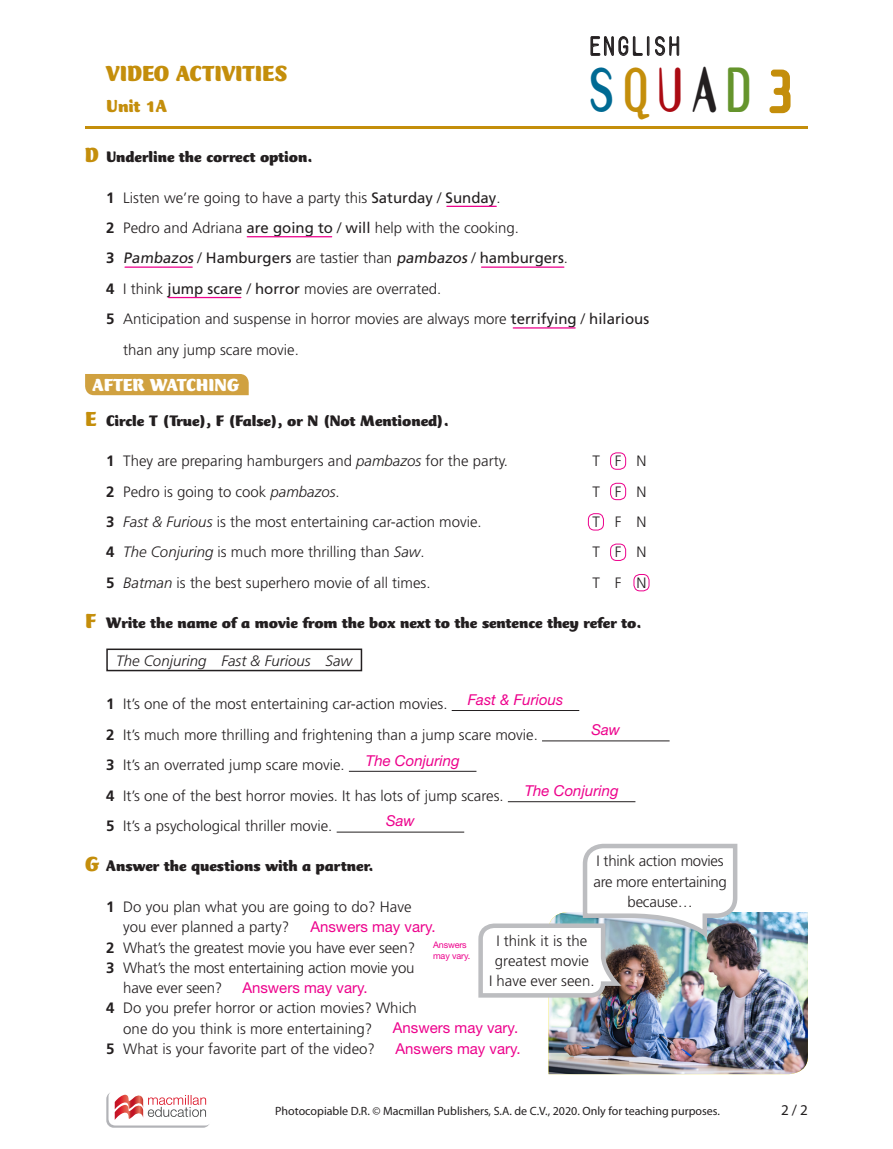
<style>
.page{position:relative;width:893px;height:1149px;background:#fff}
.page>*{position:absolute;margin:0;border:0;box-sizing:border-box;transform-origin:0 0}
.t1{font:700 55.65px "Template Gothic OT";letter-spacing:.15em;color:#006a93;scale:.83 1}
.t2{font:23.25px "Template Gothic OT";letter-spacing:.15em;color:#231f20;scale:.82 1}
.t3{font:900 22.5px "CT Mercurius Std";letter-spacing:-.005em;color:#c48e0b}
.t4{font:900 18px "CT Mercurius Std";color:#fff}
.t5{font:900 18px "CT Mercurius Std";color:#c48e0b}
.t6{font:900 15.75px "CT Mercurius Std";color:#231f20}
.t7{font:300 15px/20.2px "Frutiger LT Std";color:#231f20;text-align:center}
.t8{font:15px "Helvetica Neue LT Std";color:#ed028c}
.t9{font:15px "Frutiger LT Std";color:#231f20}
.t10{font:italic 15px "Helvetica Neue LT Std";color:#ed028c}
.t11{font:italic 300 15px "Frutiger LT Std";color:#231f20}
.t12{font:15px "Myriad Pro";color:#231f20}
.t13{font:12px "Myriad Pro";color:#231f20}
.t14{font:9px/10.8px "Helvetica Neue LT Std";letter-spacing:-.015em;color:#ed028c}
.s1{font-size:21px;color:#c48e0b}
.s2{color:#c48e0b}
.s3{color:#ab0b13}
.s4{color:#231f20}
.s5{color:#65942c}
.s6{font-family:"Cholla Sans OT";font-weight:400;font-size:60px;color:#c48e0b}
.s7{font-weight:700}
.s8{font-weight:400}
.s9{font-weight:300}
.s10{font-style:italic}
</style>
<div class="page">
<svg style="left:106px;top:1091px;width:104px;height:36px"></svg>
<div style="left:108px;top:1089px;width:105px;height:36px;background:#fff;border-radius:7px"></div>
<svg style="left:115px;top:1094px;width:91px;height:26px"></svg>
<svg style="left:590px;top:36px;width:53px;height:20px"></svg>
<div style="left:647px;top:36px;width:2px;height:20px;border:1px solid #231f20"></div>
<svg style="left:655px;top:36px;width:24px;height:20px"></svg>
<svg style="left:769px;top:69px;width:22px;height:45px"></svg>
<hr style="left:85px;top:127px;width:723px;height:2px;background:#c48e0b">
<div style="left:85px;top:374px;width:164px;height:21px;background:#d0a140"></div>
<div style="left:106px;top:648px;width:256px;height:23px;border:2px solid #231f20"></div>
<hr style="left:452px;top:710px;width:127px;height:1px;background:#231f20">
<hr style="left:542px;top:740px;width:128px;height:1px;background:#231f20">
<hr style="left:349px;top:770px;width:127px;height:1px;background:#231f20">
<hr style="left:508px;top:801px;width:127px;height:1px;background:#231f20">
<hr style="left:337px;top:831px;width:127px;height:1px;background:#231f20">
<img style="left:549px;top:912px;width:259px;height:161px">
<img style="left:478px;top:843px;width:262px;height:156px">
<hr style="left:447px;top:206px;width:49px;height:1px;background:#ed028c">
<hr style="left:247px;top:236px;width:85px;height:1px;background:#ed028c">
<hr style="left:482px;top:266px;width:82px;height:2px;background:#ed028c">
<hr style="left:125px;top:266px;width:67px;height:2px;background:#ed028c">
<hr style="left:169px;top:297px;width:72px;height:1px;background:#ed028c">
<hr style="left:513px;top:327px;width:62px;height:1px;background:#ed028c">
<div style="left:610px;top:452px;width:16px;height:17px;border:1px solid #ed028c;border-radius:6px"></div>
<div style="left:610px;top:483px;width:16px;height:17px;border:1px solid #ed028c;border-radius:6px"></div>
<div style="left:610px;top:543px;width:16px;height:17px;border:1px solid #ed028c;border-radius:6px"></div>
<div style="left:634px;top:574px;width:15px;height:17px;border:1px solid #ed028c;border-radius:6px"></div>
<div style="left:588px;top:513px;width:16px;height:17px;border:1px solid #ed028c;border-radius:6px"></div>
<h3 class="t3" style="left:106px;top:62px;width:182px">VIDEO ACTIVITIES</h3>
<p class="t5" style="left:106px;top:96px;width:63px">Unit 1A</p>
<p class="t6" style="left:85px;top:148px;width:229px"><span class="s1">D</span> Underline the correct option.</p>
<h2 class="t2" style="left:590px;top:36px;width:112px">ENGLISH</h2>
<h1 class="t1" style="left:588px;top:64px;width:250px">S<span class="s2">Q</span><span class="s3">U</span><span class="s4">A</span><span class="s5">D</span> <span class="s6">3</span></h1>
<p class="t7" style="left:106px;top:187px;width:396px"><span class="s7">1</span> Listen we’re going to have a party this <span class="s8">Saturday</span> / <span class="s8">Sunday</span>.</p>
<p class="t7" style="left:106px;top:218px;width:414px"><span class="s7">2</span> Pedro and Adriana <span class="s8">are going to</span> / <span class="s8">will</span> help with the cooking.</p>
<p class="t9" style="left:106px;top:249px;width:463px"><span class="s7">3</span> Pambazos <span class="s9">/</span> Hamburgers <span class="s9">are tastier than</span> pambazos <span class="s9">/</span> hamburgers<span class="s9">.</span></p>
<p class="t7" style="left:106px;top:278px;width:337px"><span class="s7">4</span> I think <span class="s8">jump scare</span> / <span class="s8">horror</span> movies are overrated.</p>
<p class="t7" style="left:106px;top:309px;width:544px"><span class="s7">5</span> Anticipation and suspense in horror movies are always more <span class="s8">terrifying</span> / <span class="s8">hilarious</span></p>
<p class="t7" style="left:123px;top:339px;width:177px">than any jump scare movie.</p>
<p class="t4" style="left:93px;top:375px;width:148px">AFTER WATCHING</p>
<p class="t6" style="left:85px;top:412px;width:365px"><span class="s1">E</span> Circle T (True), F (False), or N (Not Mentioned).</p>
<p class="t7" style="left:106px;top:451px;width:403px"><span class="s7">1</span> They are preparing hamburgers and <span class="s10">pambazos</span> for the party.</p>
<p class="t7" style="left:592px;top:451px;width:56px">TFN</p>
<p class="t7" style="left:106px;top:481px;width:235px"><span class="s7">2</span> Pedro is going to cook <span class="s10">pambazos</span>.</p>
<p class="t7" style="left:592px;top:481px;width:56px">TFN</p>
<p class="t7" style="left:106px;top:511px;width:377px"><span class="s7">3</span> <span class="s10">Fast &amp; Furious</span> is the most entertaining car-action movie.</p>
<p class="t7" style="left:592px;top:511px;width:56px">TFN</p>
<p class="t7" style="left:106px;top:542px;width:320px"><span class="s7">4</span> <span class="s10">The Conjuring</span> is much more thrilling than <span class="s10">Saw</span>.</p>
<p class="t7" style="left:592px;top:542px;width:56px">TFN</p>
<p class="t7" style="left:106px;top:572px;width:326px"><span class="s7">5</span> <span class="s10">Batman</span> is the best superhero movie of all times.</p>
<p class="t7" style="left:592px;top:572px;width:56px">TFN</p>
<p class="t6" style="left:85px;top:614px;width:558px"><span class="s1">F</span> Write the name of a movie from the box next to the sentence they refer to.</p>
<p class="t11" style="left:116px;top:651px;width:237px">The Conjuring Fast &amp; Furious Saw</p>
<p class="t7" style="left:106px;top:694px;width:343px"><span class="s7">1</span> It’s one of the most entertaining car-action movies.</p>
<p class="t10" style="left:468px;top:690px;width:97px">Fast &amp; Furious</p>
<p class="t7" style="left:106px;top:724px;width:433px"><span class="s7">2</span> It’s much more thrilling and frightening than a jump scare movie.</p>
<p class="t10" style="left:591px;top:720px;width:30px">Saw</p>
<p class="t7" style="left:106px;top:754px;width:240px"><span class="s7">3</span> It’s an overrated jump scare movie.</p>
<p class="t10" style="left:366px;top:751px;width:95px">The Conjuring</p>
<p class="t7" style="left:106px;top:785px;width:399px"><span class="s7">4</span> It’s one of the best horror movies. It has lots of jump scares.</p>
<p class="t10" style="left:525px;top:781px;width:95px">The Conjuring</p>
<p class="t7" style="left:106px;top:815px;width:228px"><span class="s7">5</span> It’s a psychological thriller movie.</p>
<p class="t10" style="left:386px;top:811px;width:30px">Saw</p>
<p class="t7" style="left:593px;top:850px;width:135px">I think action movies are more entertaining because…</p>
<p class="t7" style="left:489px;top:930px;width:107px">I think it is the greatest movie<br>I have ever seen.</p>
<p class="t6" style="left:85px;top:857px;width:290px"><span class="s1">G</span> Answer the questions with a partner.</p>
<p class="t7" style="left:106px;top:896px;width:307px"><span class="s7">1</span> Do you plan what you are going to do? Have</p>
<p class="t7" style="left:123px;top:916px;width:167px">you ever planned a party?</p>
<p class="t7" style="left:106px;top:937px;width:310px"><span class="s7">2</span> What’s the greatest movie you have ever seen?</p>
<p class="t7" style="left:106px;top:957px;width:310px"><span class="s7">3</span> What’s the most entertaining action movie you</p>
<p class="t7" style="left:123px;top:977px;width:101px">have ever seen?</p>
<p class="t7" style="left:106px;top:997px;width:312px"><span class="s7">4</span> Do you prefer horror or action movies? Which</p>
<p class="t7" style="left:123px;top:1018px;width:250px">one do you think is more entertaining?</p>
<p class="t7" style="left:106px;top:1038px;width:270px"><span class="s7">5</span> What is your favorite part of the video?</p>
<p class="t8" style="left:310px;top:917px;width:127px">Answers may vary.</p>
<p class="t14" style="left:433px;top:938px;width:39px">Answers may vary.</p>
<p class="t8" style="left:242px;top:978px;width:127px">Answers may vary.</p>
<p class="t8" style="left:393px;top:1018px;width:127px">Answers may vary.</p>
<p class="t8" style="left:395px;top:1038px;width:127px">Answers may vary.</p>
<p class="t13" style="left:275px;top:1103px;width:446px">Photocopiable D.R. © Macmillan Publishers, S.A. de C.V., 2020. Only for teaching purposes.</p>
<p class="t12" style="left:781px;top:1100px;width:28px">2 / 2</p>
</div>
